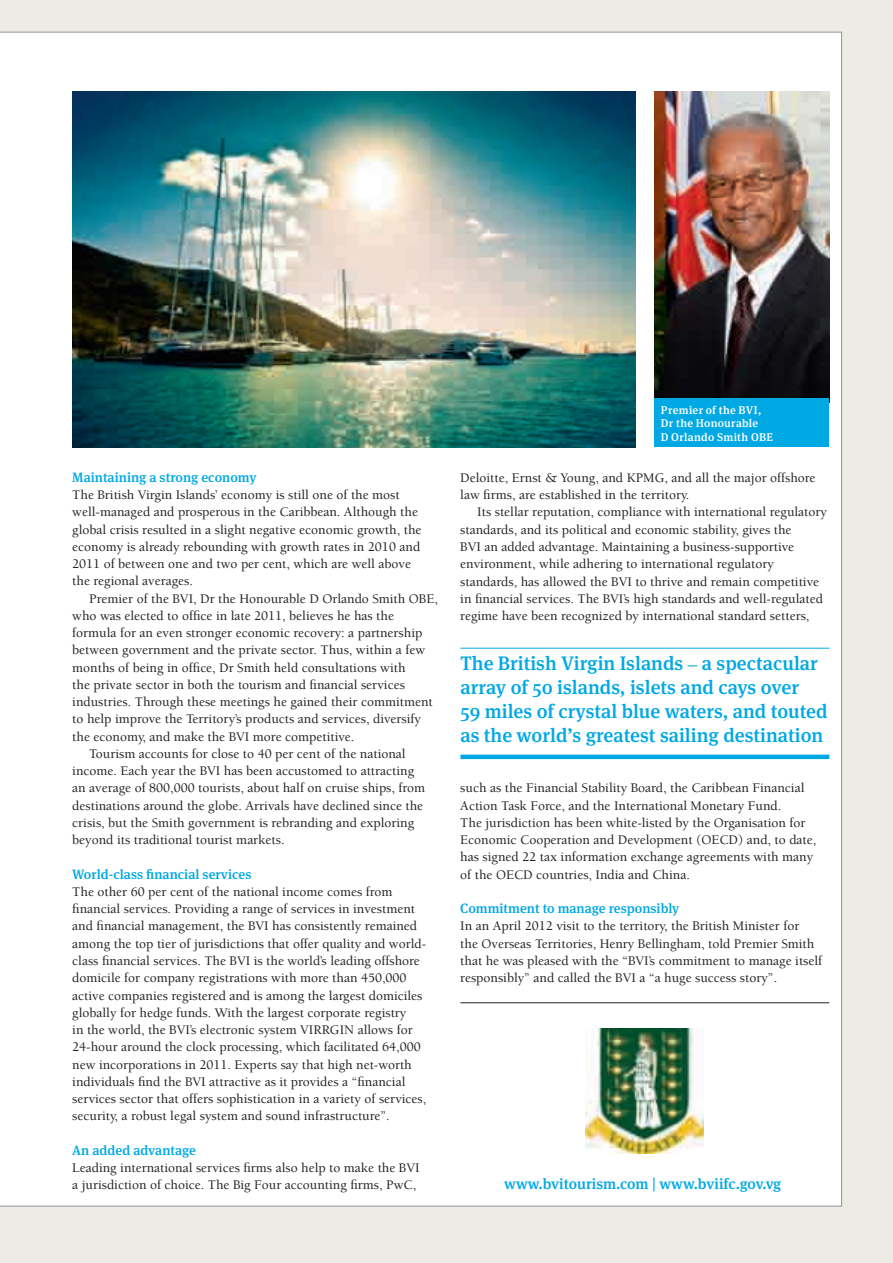
<style>
.page{position:relative;width:893px;height:1263px;background:#ecece5}
.page>*{position:absolute;margin:0;border:0;box-sizing:border-box;transform-origin:0 0}
.t1{font:500 19.5px/24px "Meta Serif";color:#00a8e4}
.t2{font:500 15px "Meta Serif";color:#00a8e4}
.t3{font:500 13.5px/17.2px "Berkeley";color:#231f20}
.t4{font:500 13.5px "Meta Serif";color:#00a8e4}
.t5{font:500 11.25px/13.5px "Meta Serif";letter-spacing:.025em;color:#fff}
.s1{font-family:"Berkeley";font-weight:400}
</style>
<div class="page">
<div style="left:0;top:32px;width:842px;height:1174px;background:#fff"></div>
<hr style="left:460px;top:1002px;width:369px;height:1px;background:#231f20">
<hr style="left:460px;top:648px;width:369px;height:1px;background:#00a8e4">
<hr style="left:460px;top:755px;width:369px;height:4px;background:#00a8e4">
<img style="left:654px;top:92px;width:175px;height:306px">
<img style="left:586px;top:1028px;width:118px;height:126px">
<div style="left:654px;top:398px;width:175px;height:49px;background:#00a8e4"></div>
<img style="left:72px;top:92px;width:563px;height:355px">
<p class="t4" style="left:72px;top:466px;width:186px">Maintaining a strong economy</p>
<p class="t3" style="left:72px;top:486px;width:351px">The British Virgin Islands’ economy is still one of the most well-managed and prosperous in the Caribbean. Although the global crisis resulted in a slight negative economic growth, the economy is already rebounding with growth rates in 2010 and 2011 of between one and two per cent, which are well above the regional averages.</p>
<p class="t3" style="left:89px;top:590px;width:350px">Premier of the BVI, Dr the Honourable D Orlando Smith OBE,</p>
<p class="t3" style="left:72px;top:607px;width:323px">who was elected to office in late 2011, believes he has the</p>
<p class="t3" style="left:72px;top:624px;width:352px">formula for an even stronger economic recovery: a partnership</p>
<p class="t3" style="left:72px;top:642px;width:354px">between government and the private sector. Thus, within a few</p>
<p class="t3" style="left:72px;top:659px;width:335px">months of being in office, Dr Smith held consultations with</p>
<p class="t3" style="left:72px;top:676px;width:334px">the private sector in both the tourism and financial services</p>
<p class="t3" style="left:72px;top:693px;width:362px">industries. Through these meetings he gained their commitment</p>
<p class="t3" style="left:72px;top:711px;width:350px">to help improve the Territory’s products and services, diversify</p>
<p class="t3" style="left:72px;top:728px;width:284px">the economy, and make the BVI more competitive.</p>
<p class="t3" style="left:89px;top:745px;width:318px">Tourism accounts for close to 40 per cent of the national</p>
<p class="t3" style="left:72px;top:763px;width:343px">income. Each year the BVI has been accustomed to attracting</p>
<p class="t3" style="left:72px;top:780px;width:354px">an average of 800,000 tourists, about half on cruise ships, from</p>
<p class="t3" style="left:72px;top:797px;width:352px">destinations around the globe. Arrivals have declined since the</p>
<p class="t3" style="left:72px;top:814px;width:343px">crisis, but the Smith government is rebranding and exploring</p>
<p class="t3" style="left:72px;top:832px;width:214px">beyond its traditional tourist markets.</p>
<p class="t4" style="left:72px;top:863px;width:181px">World-class financial services</p>
<p class="t3" style="left:72px;top:883px;width:356px">The other 60 per cent of the national income comes from financial services. Providing a range of services in investment and financial management, the BVI has consistently remained among the top tier of jurisdictions that offer quality and world&shy;class financial services. The BVI is the world’s leading offshore domicile for company registrations with more than 450,000 active companies registered and is among the largest domiciles globally for hedge funds. With the largest corporate registry<br>in the world, the BVI’s electronic system VIRRGIN allows for 24-hour around the clock processing, which facilitated 64,000 new incorporations in 2011. Experts say that high net-worth individuals find the BVI attractive as it provides a “financial services sector that offers sophistication in a variety of services, security, a robust legal system and sound infrastructure”.</p>
<p class="t4" style="left:72px;top:1139px;width:125px">An added advantage</p>
<p class="t3" style="left:72px;top:1159px;width:349px">Leading international services firms also help to make the BVI a jurisdiction of choice. The Big Four accounting firms, PwC,</p>
<p class="t5" style="left:661px;top:402px;width:113px">Premier of the BVI,<br>Dr the Honourable<br>D Orlando Smith OBE</p>
<p class="t3" style="left:460px;top:469px;width:357px">Deloitte, Ernst &amp; Young, and KPMG, and all the major offshore law firms, are established in the territory.</p>
<p class="t3" style="left:460px;top:504px;width:368px;text-indent:17px">Its stellar reputation, compliance with international regulatory standards, and its political and economic stability, gives the<br>BVI an added advantage. Maintaining a business-supportive environment, while adhering to international regulatory standards, has allowed the BVI to thrive and remain competitive in financial services. The BVI’s high standards and well-regulated regime have been recognized by international standard setters,</p>
<h1 class="t1" style="left:460px;top:649px;width:369px">The British Virgin Islands <span class="s1">–</span> a spectacular array of 50 islands, islets and cays over<br>59 miles of crystal blue waters, and touted as the world’s greatest sailing destination</h1>
<p class="t3" style="left:460px;top:780px;width:358px">such as the Financial Stability Board, the Caribbean Financial Action Task Force, and the International Monetary Fund.<br>The jurisdiction has been white-listed by the Organisation for Economic Cooperation and Development (OECD) and, to date, has signed 22 tax information exchange agreements with many of the OECD countries, India and China.</p>
<p class="t4" style="left:460px;top:897px;width:221px">Commitment to manage responsibly</p>
<p class="t3" style="left:460px;top:918px;width:363px">In an April 2012 visit to the territory, the British Minister for<br>the Overseas Territories, Henry Bellingham, told Premier Smith that he was pleased with the “BVI’s commitment to manage itself responsibly” and called the BVI a “a huge success story”.</p>
<p class="t2" style="left:504px;top:1171px;width:278px">www.bvitourism.com | www.bviifc.gov.vg</p>
</div>
